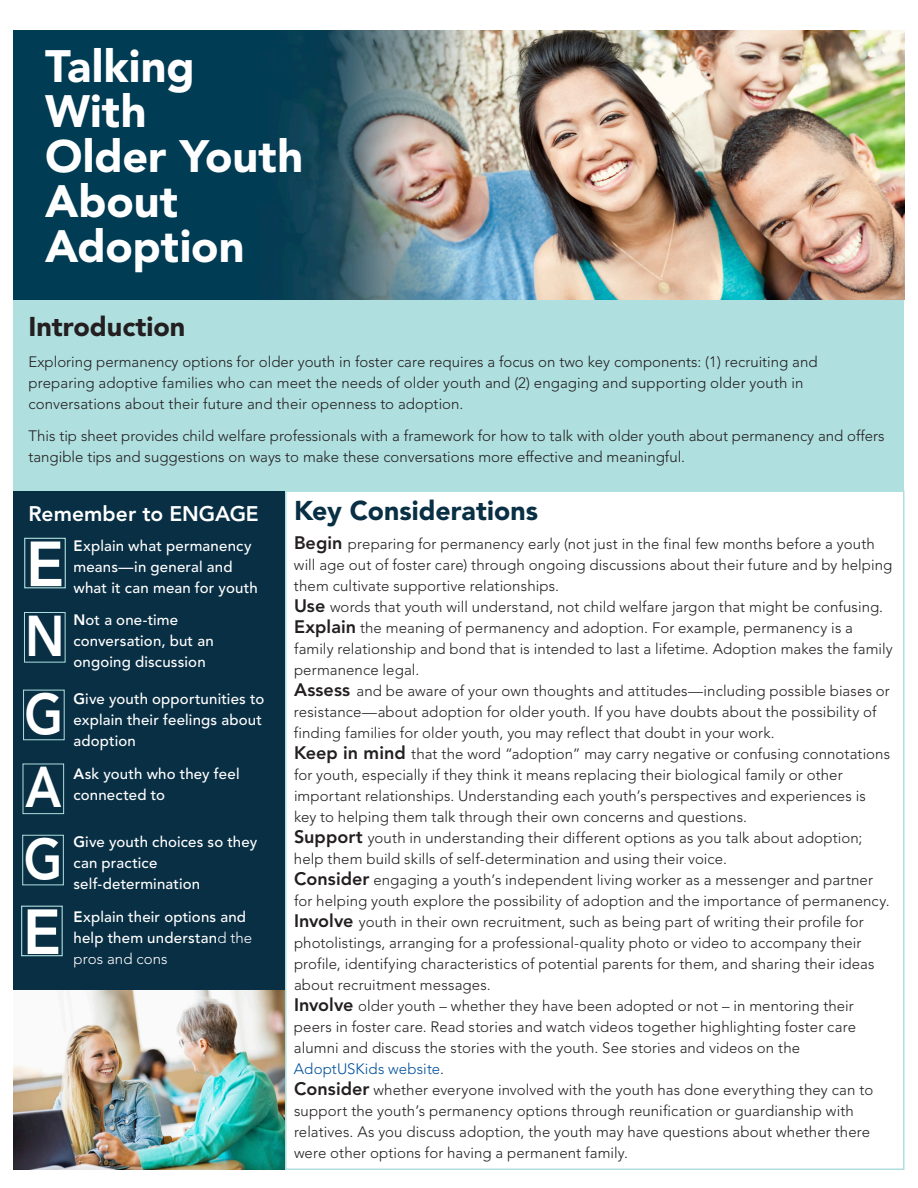
<style>
.page{position:relative;width:918px;height:1188px;background:#fff}
.page>*{position:absolute;margin:0;border:0;box-sizing:border-box;transform-origin:0 0}
.t1{font:800 63px "Avenir";color:#fff}
.t2{font:800 57px "Avenir";color:#fff;scale:.87 1}
.t3{font:900 45px/45px "Avenir";color:#fff}
.t4{font:900 27px "Avenir";letter-spacing:.005em;color:#092f44}
.t5{font:900 27px "Avenir";color:#231f20}
.t6{font:800 21px "Avenir";color:#fff}
.t7{font:300 15px/21px "Avenir";letter-spacing:.005em;color:#231f20}
.t8{font:500 15px/21px "Avenir";letter-spacing:.01em;color:#fff}
.s1{font-weight:800;font-size:18px}
.s2{color:#01519b}
.s3{font-weight:800}
.s4{font-weight:300}
</style>
<div class="page">
<div style="left:14px;top:490px;width:271px;height:500px;background:#092f44"></div>
<img style="left:14px;top:30px;width:890px;height:270px">
<div style="left:14px;top:300px;width:890px;height:190px;background:#afdfdf"></div>
<div style="left:24px;top:538px;width:42px;height:50px;border:1px solid #afdfdf"></div>
<div style="left:24px;top:612px;width:42px;height:51px;border:1px solid #afdfdf"></div>
<div style="left:23px;top:690px;width:42px;height:50px;border:1px solid #afdfdf"></div>
<div style="left:23px;top:763px;width:41px;height:51px;border:1px solid #afdfdf"></div>
<div style="left:22px;top:835px;width:42px;height:50px;border:1px solid #afdfdf"></div>
<div style="left:21px;top:906px;width:42px;height:50px;border:1px solid #afdfdf"></div>
<img style="left:14px;top:990px;width:271px;height:180px">
<h1 class="t3" style="left:45px;top:44px;width:260px">Talking<br>With<br>Older Youth<br>About<br>Adoption</h1>
<h2 class="t5" style="left:28px;top:310px;width:158px">Introduction</h2>
<p class="t7" style="left:28px;top:351px;width:791px">Exploring permanency options for older youth in foster care requires a focus on two key components: (1) recruiting and preparing adoptive families who can meet the needs of older youth and (2) engaging and supporting older youth in conversations about their future and their openness to adoption.</p>
<p class="t7" style="left:28px;top:425px;width:858px">This tip sheet provides child welfare professionals with a framework for how to talk with older youth about permanency and offers tangible tips and suggestions on ways to make these conversations more effective and meaningful.</p>
<h2 class="t4" style="left:294px;top:494px;width:246px">Key Considerations</h2>
<p class="t7" style="left:294px;top:533px;width:600px"><span class="s1">Begin</span> preparing for permanency early (not just in the final few months before a youth will age out of foster care) through ongoing discussions about their future and by helping them cultivate supportive relationships.</p>
<p class="t7" style="left:294px;top:596px;width:591px"><span class="s1">Use</span> words that youth will understand, not child welfare jargon that might be confusing.</p>
<p class="t7" style="left:294px;top:617px;width:600px"><span class="s1">Explain</span> the meaning of permanency and adoption. For example, permanency is a family relationship and bond that is intended to last a lifetime. Adoption makes the family permanence legal.</p>
<p class="t7" style="left:294px;top:680px;width:597px"><span class="s1">Assess</span> and be aware of your own thoughts and attitudes—including possible biases or resistance—about adoption for older youth. If you have doubts about the possibility of finding families for older youth, you may reflect that doubt in your work.</p>
<p class="t7" style="left:294px;top:743px;width:598px"><span class="s1">Keep in mind</span> that the word “adoption” may carry negative or confusing connotations for youth, especially if they think it means replacing their biological family or other important relationships. Understanding each youth’s perspectives and experiences is key to helping them talk through their own concerns and questions.</p>
<p class="t7" style="left:294px;top:827px;width:570px"><span class="s1">Support</span> youth in understanding their different options as you talk about adoption; help them build skills of self-determination and using their voice.</p>
<p class="t7" style="left:294px;top:869px;width:597px"><span class="s1">Consider</span> engaging a youth’s independent living worker as a messenger and partner for helping youth explore the possibility of adoption and the importance of permanency.</p>
<p class="t7" style="left:294px;top:911px;width:582px"><span class="s1">Involve</span> youth in their own recruitment, such as being part of writing their profile for photolistings, arranging for a professional-quality photo or video to accompany their profile, identifying characteristics of potential parents for them, and sharing their ideas about recruitment messages.</p>
<p class="t7" style="left:294px;top:995px;width:564px"><span class="s1">Involve</span> older youth – whether they have been adopted or not – in mentoring their peers in foster care. Read stories and watch videos together highlighting foster care alumni and discuss the stories with the youth. See stories and videos on the <span class="s2">AdoptUSKids website</span>.</p>
<p class="t7" style="left:294px;top:1079px;width:581px"><span class="s1">Consider</span> whether everyone involved with the youth has done everything they can to support the youth’s permanency options through reunification or guardianship with relatives. As you discuss adoption, the youth may have questions about whether there were other options for having a permanent family.</p>
<h3 class="t6" style="left:28px;top:502px;width:232px">Remember to ENGAGE</h3>
<p class="t1" style="left:26px;top:527px;width:40px">E</p>
<p class="t8" style="left:74px;top:536px;width:186px"><span class="s3">E</span>xplain what permanency means—in general and what it can mean for youth</p>
<p class="t2" style="left:25px;top:602px;width:47px">N</p>
<p class="t8" style="left:74px;top:609px;width:142px"><span class="s3">N</span>ot a one-time conversation, but an ongoing discussion</p>
<p class="t2" style="left:25px;top:680px;width:46px">G</p>
<p class="t8" style="left:74px;top:689px;width:192px"><span class="s3">G</span>ive youth opportunities to explain their feelings about adoption</p>
<p class="t2" style="left:25px;top:754px;width:43px">A</p>
<p class="t8" style="left:74px;top:764px;width:168px"><span class="s3">A</span>sk youth who they feel connected to</p>
<p class="t2" style="left:24px;top:825px;width:46px">G</p>
<p class="t8" style="left:74px;top:831px;width:185px"><span class="s3">G</span>ive youth choices so they can practice self-determination</p>
<p class="t1" style="left:23px;top:895px;width:40px">E</p>
<p class="t8" style="left:74px;top:906px;width:180px"><span class="s3">E</span>xplain their options and help them understan<span class="s4">d the pros and cons</span></p>
</div>
